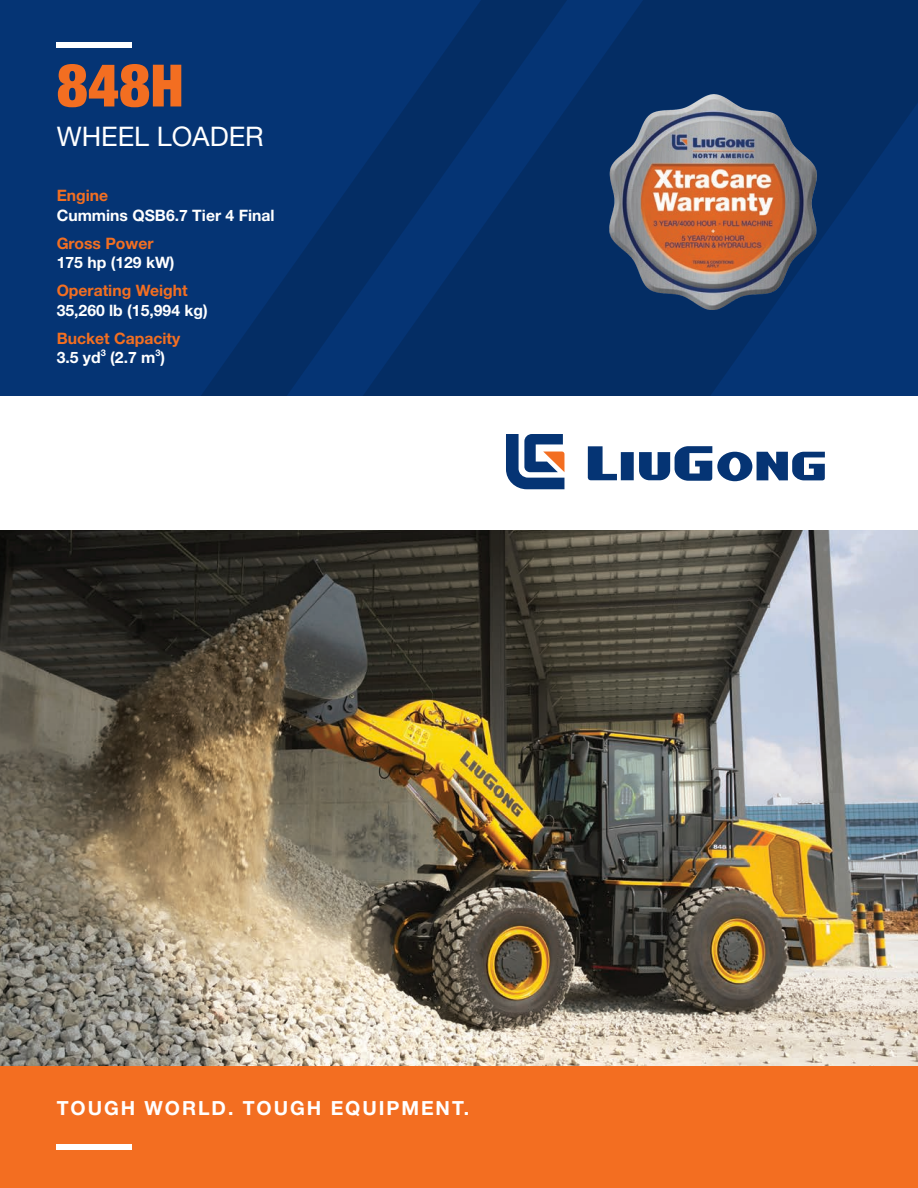
<style>
.page{position:relative;width:918px;height:1188px;background:#fff}
.page>*{position:absolute;margin:0;border:0;box-sizing:border-box;transform-origin:0 0}
.t1{font:900 condensed 60px "Helvetica Neue LT Pro";color:#f36e21}
.t2{font:27px "Helvetica Neue LT Pro";color:#fff}
.t3{font:700 19.5px "Helvetica Neue LT Pro";letter-spacing:.1em;color:#fff}
.t4{font:700 15.75px "Helvetica Neue LT Pro";color:#fff}
.t5{font:700 15.75px "Helvetica Neue LT Pro";color:#f36f21}
.t6{font:700 9.15px "Helvetica Neue LT Pro";color:#fff}
.s1{font-size:58.5px}
</style>
<div class="page">
<div style="left:0;top:0;width:918px;height:397px;background:#053474"></div>
<svg style="left:201px;top:169px;width:161px;height:227px"></svg>
<svg style="left:362px;top:0;width:556px;height:396px;fill:#042d64"></svg>
<div style="left:0;top:1065px;width:918px;height:123px;background:#f36e21"></div>
<img style="left:0;top:530px;width:918px;height:536px">
<div style="left:57px;top:1145px;width:75px;height:5px;background:#fff"></div>
<div style="left:57px;top:42px;width:75px;height:6px;background:#fff"></div>
<div style="left:0;top:396px;width:918px;height:134px;background:#fff"></div>
<svg style="left:588px;top:446px;width:237px;height:35px"></svg>
<svg style="left:506px;top:434px;width:58px;height:55px"></svg>
<img style="left:606px;top:94px;width:215px;height:215px">
<h1 class="t1" style="left:57px;top:49px;width:129px">848<span class="s1">H</span></h1>
<h2 class="t2" style="left:57px;top:120px;width:209px">WHEEL LOADER</h2>
<p class="t5" style="left:57px;top:186px;width:53px">Engine</p>
<p class="t4" style="left:57px;top:205px;width:219px">Cummins QSB6.7 Tier 4 Final</p>
<p class="t5" style="left:57px;top:233px;width:98px">Gross Power</p>
<p class="t4" style="left:57px;top:253px;width:119px">175 hp (129 kW)</p>
<p class="t5" style="left:57px;top:281px;width:132px">Operating Weight</p>
<p class="t4" style="left:57px;top:300px;width:153px">35,260 lb (15,994 kg)</p>
<p class="t5" style="left:57px;top:328px;width:125px">Bucket Capacity</p>
<p class="t4" style="left:57px;top:348px;width:46px">3.5 yd</p>
<p class="t6" style="left:101px;top:347px;width:7px">3</p>
<p class="t4" style="left:110px;top:348px;width:56px">(2.7 m )</p>
<p class="t6" style="left:155px;top:347px;width:7px">3</p>
<p class="t3" style="left:57px;top:1095px;width:414px">TOUGH WORLD. TOUGH EQUIPMENT.</p>
</div>
